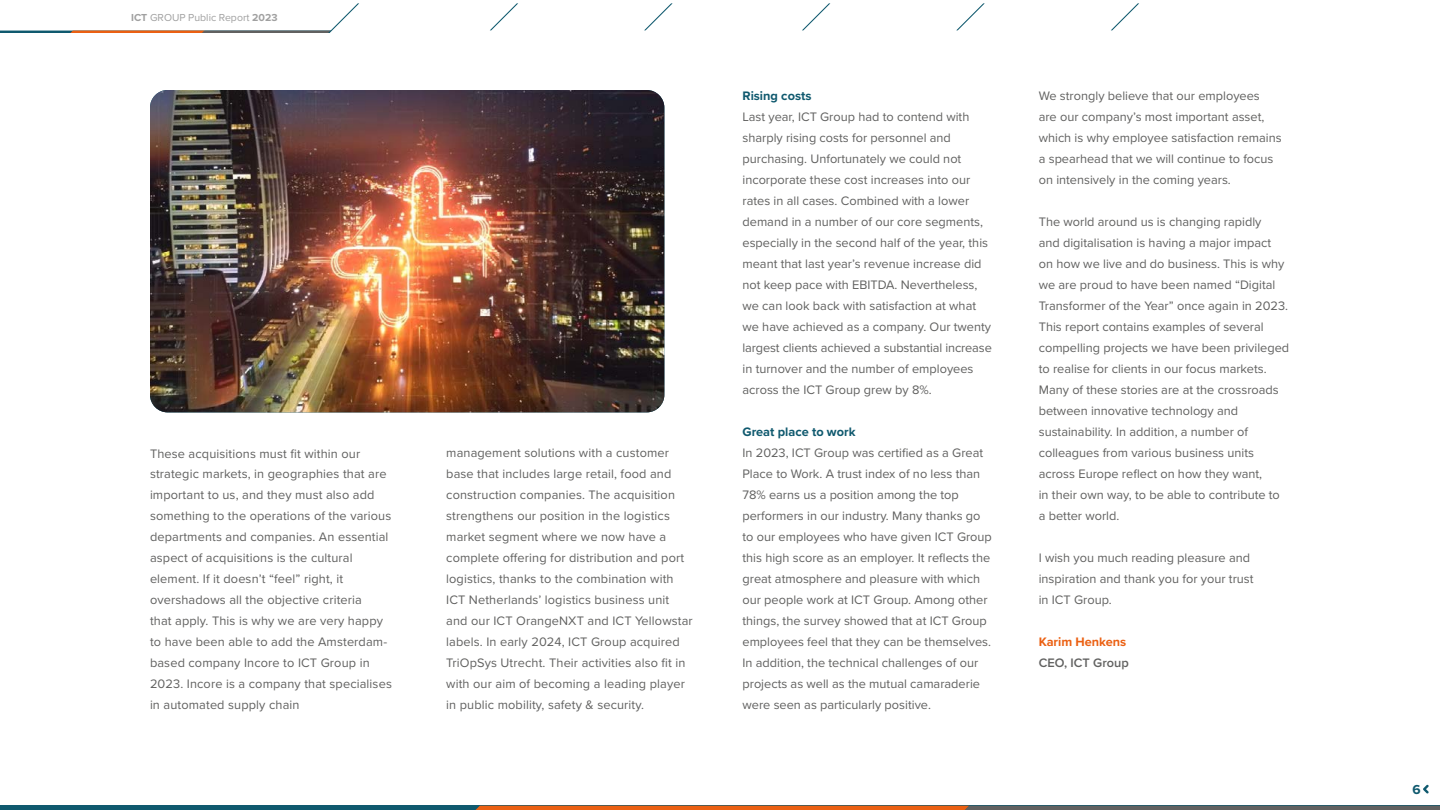
<style>
.page{position:relative;width:1440px;height:810px;background:#fff}
.page>*{position:absolute;margin:0;border:0;box-sizing:border-box;transform-origin:0 0}
.t1{font:700 13.5px "Proxima Nova";color:#0f596e}
.t2{font:12.75px/21px "Proxima Nova";color:#616160}
.t3{font:700 12.75px "Proxima Nova";color:#0f596e}
.t4{font:700 12.75px "Proxima Nova";color:#eb6012}
.t5{font:600 12.75px "Proxima Nova";color:#616160}
.t6{font:10.5px "Proxima Nova";color:#a0a0a0}
.s1{font-weight:700}
</style>
<div class="page">
<img style="left:150px;top:90px;width:514px;height:322px">
<svg style="left:802px;top:3px;width:29px;height:28px"></svg>
<svg style="left:956px;top:3px;width:29px;height:28px"></svg>
<svg style="left:1111px;top:3px;width:28px;height:28px"></svg>
<svg style="left:490px;top:3px;width:28px;height:28px"></svg>
<svg style="left:644px;top:3px;width:29px;height:28px"></svg>
<svg style="left:1423px;top:785px;width:6px;height:9px"></svg>
<hr style="left:0;top:806px;width:1440px;height:4px;background:#0f596e">
<svg style="left:475px;top:806px;width:965px;height:4px;background:#a66038"></svg>
<svg style="left:0;top:3px;width:359px;height:30px"></svg>
<p class="t6" style="left:131px;top:10px;width:148px"><span class="s1">ICT</span> GROUP Public Report <span class="s1">2023</span></p>
<p class="t2" style="left:150px;top:442px;width:243px">These acquisitions must fit within our strategic markets, in geographies that are important to us, and they must also add something to the operations of the various departments and companies. An essential aspect of acquisitions is the cultural element. If it doesn’t “feel” right, it overshadows all the objective criteria<br>that apply. This is why we are very happy to have been able to add the Amsterdam&shy;based company Incore to ICT Group in 2023. Incore is a company that specialises in automated supply chain</p>
<p class="t2" style="left:446px;top:442px;width:248px">management solutions with a customer base that includes large retail, food and construction companies. The acquisition strengthens our position in the logistics market segment where we now have a complete offering for distribution and port logistics, thanks to the combination with ICT Netherlands’ logistics business unit and our ICT OrangeNXT and ICT Yellowstar labels. In early 2024, ICT Group acquired TriOpSys Utrecht. Their activities also fit in with our aim of becoming a leading player in public mobility, safety &amp; security.</p>
<p class="t3" style="left:742px;top:87px;width:70px">Rising costs</p>
<p class="t2" style="left:742px;top:106px;width:251px">Last year, ICT Group had to contend with sharply rising costs for personnel and purchasing. Unfortunately we could not incorporate these cost increases into our rates in all cases. Combined with a lower demand in a number of our core segments, especially in the second half of the year, this meant that last year’s revenue increase did not keep pace with EBITDA. Nevertheless, we can look back with satisfaction at what we have achieved as a company. Our twenty largest clients achieved a substantial increase in turnover and the number of employees across the ICT Group grew by 8%.</p>
<p class="t3" style="left:742px;top:423px;width:115px">Great place to work</p>
<p class="t2" style="left:742px;top:442px;width:251px">In 2023, ICT Group was certified as a Great Place to Work. A trust index of no less than 78% earns us a position among the top performers in our industry. Many thanks go to our employees who have given ICT Group this high score as an employer. It reflects the great atmosphere and pleasure with which our people work at ICT Group. Among other things, the survey showed that at ICT Group employees feel that they can be themselves.<br>In addition, the technical challenges of our projects as well as the mutual camaraderie were seen as particularly positive.</p>
<p class="t2" style="left:1039px;top:85px;width:245px">We strongly believe that our employees<br>are our company’s most important asset, which is why employee satisfaction remains a spearhead that we will continue to focus on intensively in the coming years.</p>
<p class="t2" style="left:1039px;top:211px;width:252px">The world around us is changing rapidly<br>and digitalisation is having a major impact<br>on how we live and do business. This is why we are proud to have been named “Digital Transformer of the Year” once again in 2023.<br>This report contains examples of several compelling projects we have been privileged to realise for clients in our focus markets.<br>Many of these stories are at the crossroads between innovative technology and sustainability. In addition, a number of colleagues from various business units across Europe reflect on how they want,<br>in their own way, to be able to contribute to a better world.</p>
<p class="t2" style="left:1039px;top:547px;width:216px">I wish you much reading pleasure and inspiration and thank you for your trust in ICT Group.</p>
<p class="t4" style="left:1039px;top:633px;width:89px">Karim Henkens</p>
<p class="t5" style="left:1039px;top:654px;width:92px">CEO, ICT Group</p>
<p class="t1" style="left:1412px;top:779px;width:10px">6</p>
</div>
